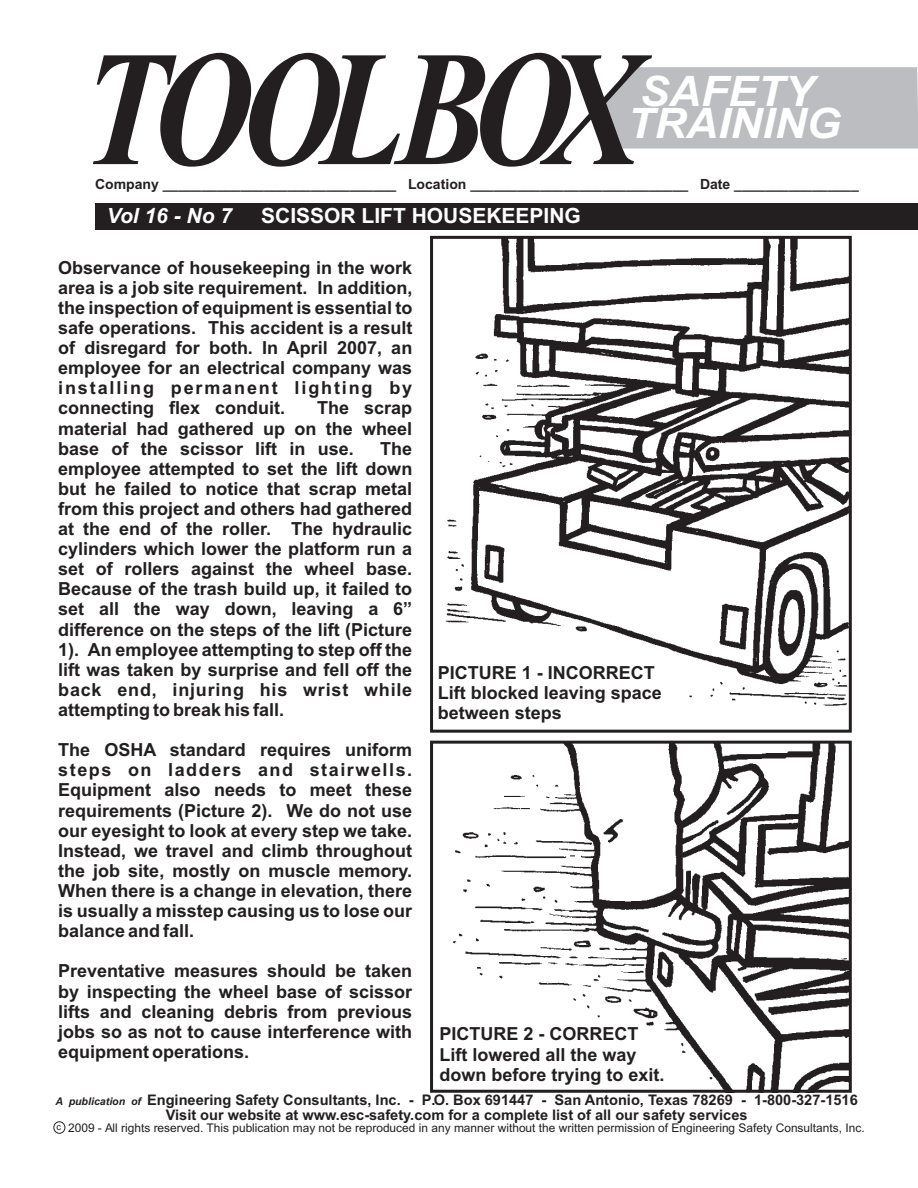
<style>
.page{position:relative;width:918px;height:1188px;background:#fff}
.page>*{position:absolute;margin:0;border:0;box-sizing:border-box;transform-origin:0 0}
.t1{font:italic 700 42px/32.8px "Arial";color:#fff;scale:1.05 1}
.t2{font:700 21px "Arial";color:#fff}
.t3{font:italic 700 21px "Arial";color:#fff}
.t4{font:700 18px/20.1px "Arial";color:#231f20;text-align:justify}
.t5{font:700 14.55px/14.7px "Arial";color:#231f20;text-align:center}
.t6{font:700 13.95px "Arial";color:#231f20}
.t7{font:12px "Arial";color:#231f20}
.s1{font-style:italic;font-size:10.65px}
.s2{font-size:9.3px}
</style>
<div class="page">
<div style="left:652px;top:67px;width:266px;height:82px;background:#bcbdc0"></div>
<svg style="left:93px;top:53px;width:559px;height:114px"></svg>
<div style="left:96px;top:203px;width:822px;height:26px;background:#231f20"></div>
<div style="left:53px;top:1121px;width:12px;height:13px;border:1px solid #231f20;border-radius:50%"></div>
<img style="left:452px;top:745px;width:396px;height:344px">
<img style="left:445px;top:240px;width:403px;height:466px">
<div style="left:430px;top:236px;width:422px;height:497px;border:3px solid #231f20"></div>
<div style="left:430px;top:741px;width:422px;height:352px;border:3px solid #231f20"></div>
<h1 class="t1" style="left:627px;top:78px;width:205px">SAFETY<br>TRAINING</h1>
<p class="t6" style="left:95px;top:179px;width:765px">Company ______________________________ Location ____________________________ Date ________________</p>
<p class="t3" style="left:107px;top:208px;width:127px">Vol 16 - No 7</p>
<p class="t2" style="left:261px;top:208px;width:321px">SCISSOR LIFT HOUSEKEEPING</p>
<p class="t4" style="left:58px;top:259px;width:356px">Observance of housekeeping in the work area is a job site requirement. In addition, the inspection of equipment is essential to safe operations. This accident is a result of disregard for both. In April 2007, an employee for an electrical company was installing permanent lighting by connecting flex conduit.</p>
<p class="t4" style="left:58px;top:400px;width:356px;text-indent:259px">The scrap material had gathered up on the wheel base of the scissor lift in use.</p>
<p class="t4" style="left:58px;top:440px;width:356px;text-indent:322px">The employee attempted to set the lift down but he failed to notice that scrap metal from this project and others had gathered at the end of the roller. The hydraulic cylinders which lower the platform run a set of rollers against the wheel base.<br>Because of the trash build up, it failed to set all the way down, leaving a 6” difference on the steps of the lift (Picture 1). An employee attempting to step off the lift was taken by surprise and fell off the back end, injuring his wrist while attempting to break his fall.</p>
<p class="t4" style="left:58px;top:742px;width:356px">The OSHA standard requires uniform steps on ladders and stairwells.<br>Equipment also needs to meet these requirements (Picture 2). We do not use our eyesight to look at every step we take.<br>Instead, we travel and climb throughout the job site, mostly on muscle memory.<br>When there is a change in elevation, there is usually a misstep causing us to lose our balance and fall.</p>
<p class="t4" style="left:58px;top:963px;width:356px">Preventative measures should be taken by inspecting the wheel base of scissor lifts and cleaning debris from previous jobs so as not to cause interference with equipment operations.</p>
<p class="t4" style="left:438px;top:664px;width:226px;text-align:left">PICTURE 1 - INCORRECT<br>Lift blocked leaving space between steps</p>
<p class="t4" style="left:440px;top:1026px;width:227px;text-align:left">PICTURE 2 - CORRECT<br>Lift lowered all the way down before trying to exit.</p>
<p class="t5" style="left:56px;top:1094px;width:804px"><span class="s1">A publication of</span> Engineering Safety Consultants, Inc. - P.O. Box 691447 - San Antonio, Texas 78269 - 1-800-327-1516<br>Visit our website at www.esc-safety.com for a complete list of all our safety services</p>
<p class="t7" style="left:56px;top:1123px;width:810px"><span class="s2">c</span> 2009 - All rights reserved. This publication may not be reproduced in any manner without the written permission of Engineering Safety Consultants, Inc.</p>
</div>
